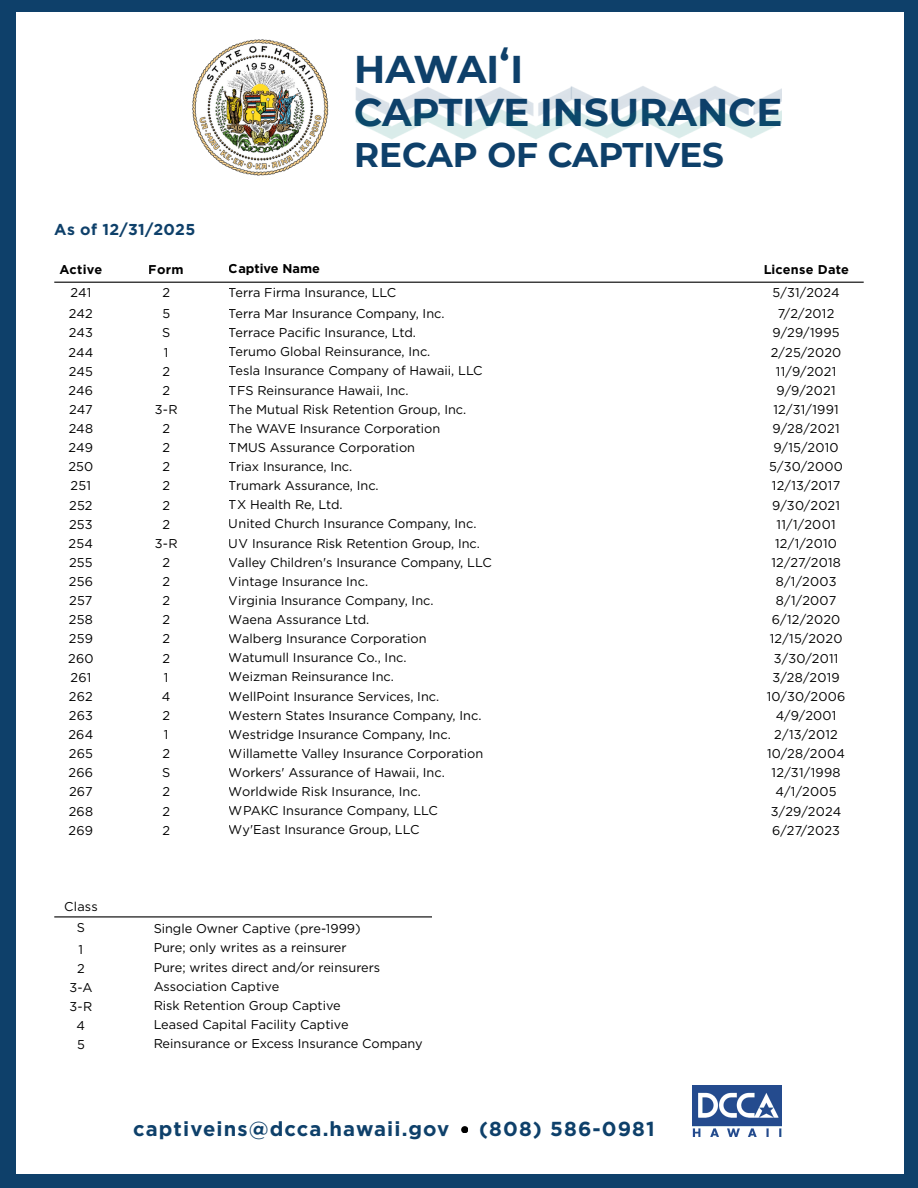
<style>
.page{position:relative;width:918px;height:1188px;background:#0e406a}
.page>*{position:absolute;margin:0;border:0;box-sizing:border-box;transform-origin:0 0}
.t1{font:700 38.55px/42.8px "Montserrat";color:#0e406a}
.t2{font:700 34.05px "Montserrat";color:#0e406a}
.t3{font:700 20.25px "Gotham";letter-spacing:.055em;color:#0e406a}
.t4{font:700 15.75px "Gotham";letter-spacing:.02em;color:#0e406a}
.t5{font:12.75px/19.2px "Gotham";color:#000}
.t6{font:12.75px/19.2px "Gotham";letter-spacing:.02em;color:#000;text-align:center}
.t7{font:700 12.75px "Gotham";letter-spacing:.005em;color:#000}
</style>
<div class="page">
<div style="left:16px;top:13px;width:887px;height:1160px;background:#fff"></div>
<img style="left:192px;top:40px;width:136px;height:136px">
<img style="left:355px;top:87px;width:209px;height:53px">
<img style="left:564px;top:86px;width:217px;height:53px">
<hr style="left:54px;top:282px;width:810px;height:1px;background:#000">
<hr style="left:54px;top:916px;width:378px;height:1px;background:#000">
<svg style="left:461px;top:1126px;width:7px;height:7px"></svg>
<img style="left:692px;top:1085px;width:89px;height:51px">
<h1 class="t1" style="left:354px;top:48px;width:430px">HAWAIʻI<br>CAPTIVE INSURANCE</h1>
<h4 class="t4" style="left:54px;top:219px;width:142px">As of 12/31/2025</h4>
<p class="t7" style="left:149px;top:261px;width:36px">Form</p>
<p class="t5" style="left:162px;top:282px;width:9px;line-height:21.3px">2<br>5</p>
<p class="t5" style="left:155px;top:323px;width:24px;text-align:center">S<br>1<br>2<br>2<br>3-R<br>2<br>2<br>2<br>2<br>2<br>2<br>3-R<br>2<br>2<br>2<br>2<br>2<br>2<br>1<br>4<br>2<br>1<br>2<br>S<br>2<br>2<br>2</p>
<p class="t7" style="left:60px;top:261px;width:44px">Active</p>
<p class="t5" style="left:69px;top:282px;width:26px;line-height:21.3px">241<br>242</p>
<p class="t6" style="left:68px;top:323px;width:27px;text-align:left">243<br>244<br>245<br>246<br>247<br>248<br>249<br>250<br>251<br>252<br>253<br>254<br>255<br>256<br>257<br>258<br>259<br>260<br>261<br>262<br>263<br>264<br>265<br>266<br>267<br>268<br>269</p>
<h2 class="t2" style="left:354px;top:134px;width:371px">RECAP OF CAPTIVES</h2>
<p class="t7" style="left:229px;top:261px;width:93px">Captive Name</p>
<p class="t5" style="left:229px;top:282px;width:217px;line-height:21.3px">Terra Firma Insurance, LLC<br>Terra Mar Insurance Company, Inc.</p>
<p class="t5" style="left:229px;top:323px;width:264px">Terrace Pacific Insurance, Ltd.<br>Terumo Global Reinsurance, Inc.<br>Tesla Insurance Company of Hawaii, LLC<br>TFS Reinsurance Hawaii, Inc.<br>The Mutual Risk Retention Group, Inc.<br>The WAVE Insurance Corporation<br>TMUS Assurance Corporation<br>Triax Insurance, Inc.<br>Trumark Assurance, Inc.<br>TX Health Re, Ltd.<br>United Church Insurance Company, Inc.<br>UV Insurance Risk Retention Group, Inc.<br>Valley Children's Insurance Company, LLC<br>Vintage Insurance Inc.<br>Virginia Insurance Company, Inc.<br>Waena Assurance Ltd.<br>Walberg Insurance Corporation<br>Watumull Insurance Co., Inc.<br>Weizman Reinsurance Inc.<br>WellPoint Insurance Services, Inc.<br>Western States Insurance Company, Inc.<br>Westridge Insurance Company, Inc.<br>Willamette Valley Insurance Corporation<br>Workers' Assurance of Hawaii, Inc.<br>Worldwide Risk Insurance, Inc.<br>WPAKC Insurance Company, LLC<br>Wy'East Insurance Group, LLC</p>
<p class="t5" style="left:64px;top:896px;width:35px;line-height:21.3px;text-align:center">Class<br>S<br>1</p>
<p class="t5" style="left:69px;top:959px;width:25px;text-align:center">2<br>3-A<br>3-R<br>4<br>5</p>
<p class="t5" style="left:154px;top:919px;width:271px">Single Owner Captive (pre-1999)<br>Pure; only writes as a reinsurer<br>Pure; writes direct and/or reinsurers<br>Association Captive<br>Risk Retention Group Captive<br>Leased Capital Facility Captive<br>Reinsurance or Excess Insurance Company</p>
<h3 class="t3" style="left:133px;top:1116px;width:318px">captiveins@dcca.hawaii.gov</h3>
<h3 class="t3" style="left:479px;top:1116px;width:177px">(808) 586-0981</h3>
<p class="t7" style="left:763px;top:261px;width:87px">License Date</p>
<p class="t6" style="left:773px;top:282px;width:69px;line-height:21.3px">5/31/2024<br>7/2/2012</p>
<p class="t6" style="left:767px;top:323px;width:80px">9/29/1995<br>2/25/2020<br>11/9/2021<br>9/9/2021<br>12/31/1991<br>9/28/2021<br>9/15/2010<br>5/30/2000<br>12/13/2017<br>9/30/2021<br>11/1/2001<br>12/1/2010<br>12/27/2018<br>8/1/2003<br>8/1/2007<br>6/12/2020<br>12/15/2020<br>3/30/2011<br>3/28/2019<br>10/30/2006<br>4/9/2001<br>2/13/2012<br>10/28/2004<br>12/31/1998<br>4/1/2005<br>3/29/2024<br>6/27/2023</p>
</div>
